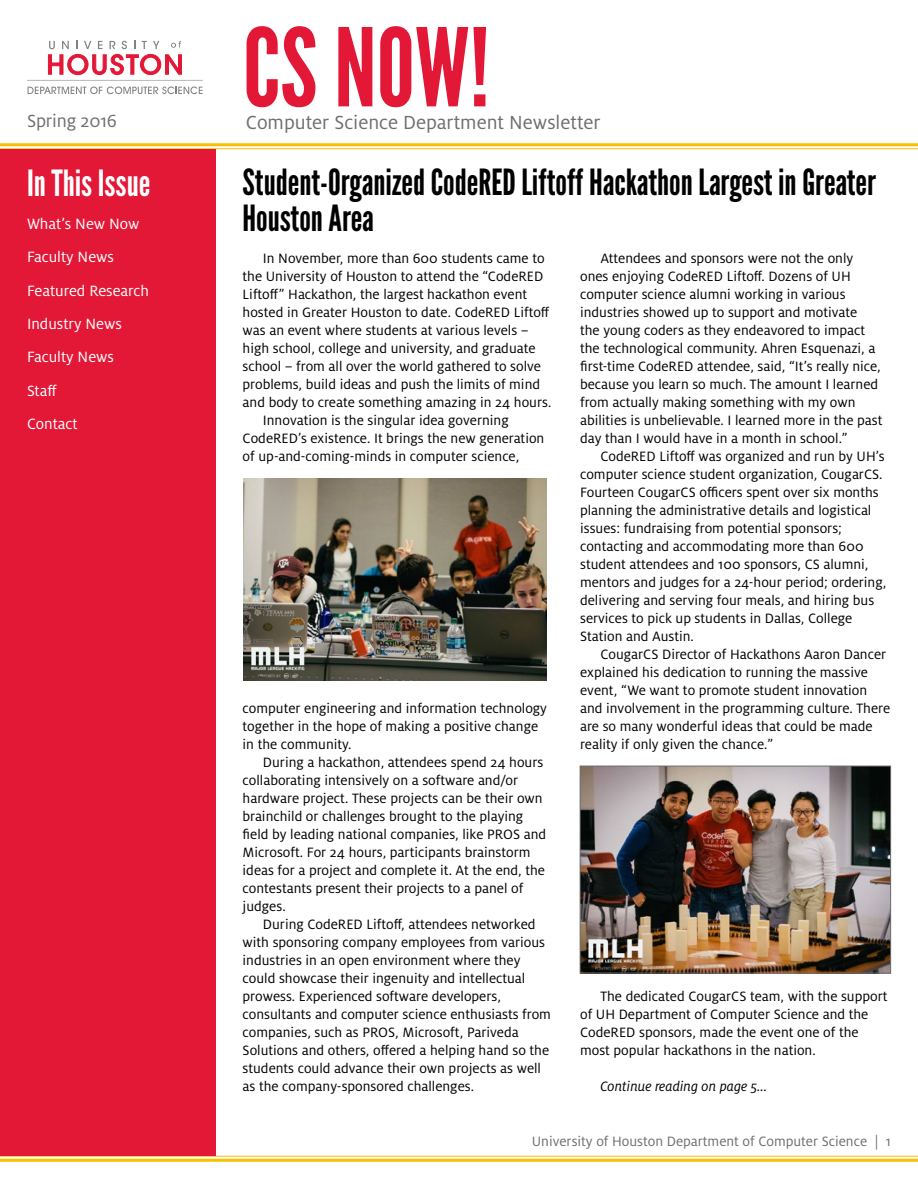
<style>
.page{position:relative;width:918px;height:1188px;background:#fff}
.page>*{position:absolute;margin:0;border:0;box-sizing:border-box;transform-origin:0 0}
.t1{font:108px "League Gothic";color:#e31837}
.t2{font:36px/36px "League Gothic";color:#000}
.t3{font:36px "League Gothic";color:#fff}
.t4{font:21px "Milo OT";color:#6d6e71}
.t5{font:19.5px "Milo OT";letter-spacing:-.01em;color:#6d6e71}
.t6{font:16.5px/33.3px "Milo OT";color:#fff}
.t7{font:15px/18px "Milo OT";color:#000}
.t8{font:15px "Milo OT";color:#6d6e71}
.t9{font:italic 15px "Milo OT";color:#000}
</style>
<div class="page">
<hr style="left:0;top:1156px;width:918px;height:1px;background:#f9be00">
<hr style="left:0;top:1159px;width:918px;height:3px;background:#f9be00">
<svg style="left:48px;top:41px;width:134px;height:34px"></svg>
<hr style="left:27px;top:80px;width:176px;height:1px;background:#bcbec0">
<svg style="left:28px;top:87px;width:175px;height:7px"></svg>
<hr style="left:0;top:143px;width:918px;height:3px;background:#f9be00">
<hr style="left:0;top:148px;width:918px;height:1px;background:#f9be00">
<div style="left:0;top:149px;width:216px;height:1007px;background:#e31837"></div>
<img style="left:582px;top:768px;width:307px;height:203px">
<div style="left:580px;top:766px;width:311px;height:207px;border:1px solid #6d6e71"></div>
<img style="left:243px;top:478px;width:304px;height:203px">
<h1 class="t1" style="left:243px;top:4px;width:248px">CS NOW!</h1>
<h3 class="t5" style="left:27px;top:110px;width:91px">Spring 2016</h3>
<h3 class="t4" style="left:246px;top:111px;width:357px">Computer Science Department Newsletter</h3>
<h2 class="t3" style="left:27px;top:162px;width:125px">In This Issue</h2>
<p class="t6" style="left:27px;top:208px;width:124px">What’s New Now<br>Faculty News<br>Featured Research<br>Industry News<br>Faculty News<br>Staff<br>Contact</p>
<h2 class="t2" style="left:243px;top:165px;width:635px">Student-Organized CodeRED Liftoff Hackathon Largest in Greater<br>Houston Area</h2>
<p class="t7" style="left:263px;top:249px;width:283px">In November, more than 600 students came to</p>
<p class="t7" style="left:243px;top:267px;width:302px">the University of Houston to attend the “CodeRED</p>
<p class="t7" style="left:243px;top:285px;width:286px">Liftoff” Hackathon, the largest hackathon event</p>
<p class="t7" style="left:243px;top:303px;width:308px">hosted in Greater Houston to date. CodeRED Liftoff</p>
<p class="t7" style="left:243px;top:321px;width:288px">was an event where students at various levels –</p>
<p class="t7" style="left:243px;top:339px;width:295px">high school, college and university, and graduate</p>
<p class="t7" style="left:243px;top:357px;width:300px">school – from all over the world gathered to solve</p>
<p class="t7" style="left:243px;top:375px;width:299px">problems, build ideas and push the limits of mind</p>
<p class="t7" style="left:243px;top:393px;width:310px">and body to create something amazing in 24 hours.</p>
<p class="t7" style="left:263px;top:411px;width:247px">Innovation is the singular idea governing</p>
<p class="t7" style="left:243px;top:429px;width:303px">CodeRED’s existence. It brings the new generation</p>
<p class="t7" style="left:243px;top:447px;width:278px">of up-and-coming-minds in computer science,</p>
<p class="t7" style="left:580px;top:249px;width:304px;text-indent:20px">Attendees and sponsors were not the only ones enjoying CodeRED Liftoff. Dozens of UH computer science alumni working in various industries showed up to support and motivate<br>the young coders as they endeavored to impact the technological community. Ahren Esquenazi, a first-time CodeRED attendee, said, “It’s really nice, because you learn so much. The amount I learned from actually making something with my own abilities is unbelievable. I learned more in the past day than I would have in a month in school.”</p>
<p class="t7" style="left:580px;top:447px;width:308px;text-indent:20px">CodeRED Liftoff was organized and run by UH’s computer science student organization, CougarCS.<br>Fourteen CougarCS officers spent over six months planning the administrative details and logistical issues: fundraising from potential sponsors; contacting and accommodating more than 600 student attendees and 100 sponsors, CS alumni, mentors and judges for a 24-hour period; ordering, delivering and serving four meals, and hiring bus services to pick up students in Dallas, College Station and Austin.</p>
<p class="t7" style="left:580px;top:645px;width:312px;text-indent:20px">CougarCS Director of Hackathons Aaron Dancer explained his dedication to running the massive event, “We want to promote student innovation and involvement in the programming culture. There are so many wonderful ideas that could be made reality if only given the chance.”</p>
<p class="t7" style="left:243px;top:699px;width:306px">computer engineering and information technology together in the hope of making a positive change in the community.</p>
<p class="t7" style="left:243px;top:753px;width:305px;text-indent:20px">During a hackathon, attendees spend 24 hours collaborating intensively on a software and/or hardware project. These projects can be their own brainchild or challenges brought to the playing field by leading national companies, like PROS and Microsoft. For 24 hours, participants brainstorm ideas for a project and complete it. At the end, the contestants present their projects to a panel of judges.</p>
<p class="t7" style="left:243px;top:915px;width:310px;text-indent:20px">During CodeRED Liftoff, attendees networked with sponsoring company employees from various industries in an open environment where they could showcase their ingenuity and intellectual prowess. Experienced software developers, consultants and computer science enthusiasts from companies, such as PROS, Microsoft, Pariveda Solutions and others, offered a helping hand so the students could advance their own projects as well as the company-sponsored challenges.</p>
<p class="t7" style="left:580px;top:987px;width:309px;text-indent:20px">The dedicated CougarCS team, with the support of UH Department of Computer Science and the CodeRED sponsors, made the event one of the most popular hackathons in the nation.</p>
<p class="t9" style="left:600px;top:1078px;width:168px">Continue reading on page 5...</p>
<p class="t8" style="left:532px;top:1133px;width:361px">University of Houston Department of Computer Science | 1</p>
</div>
